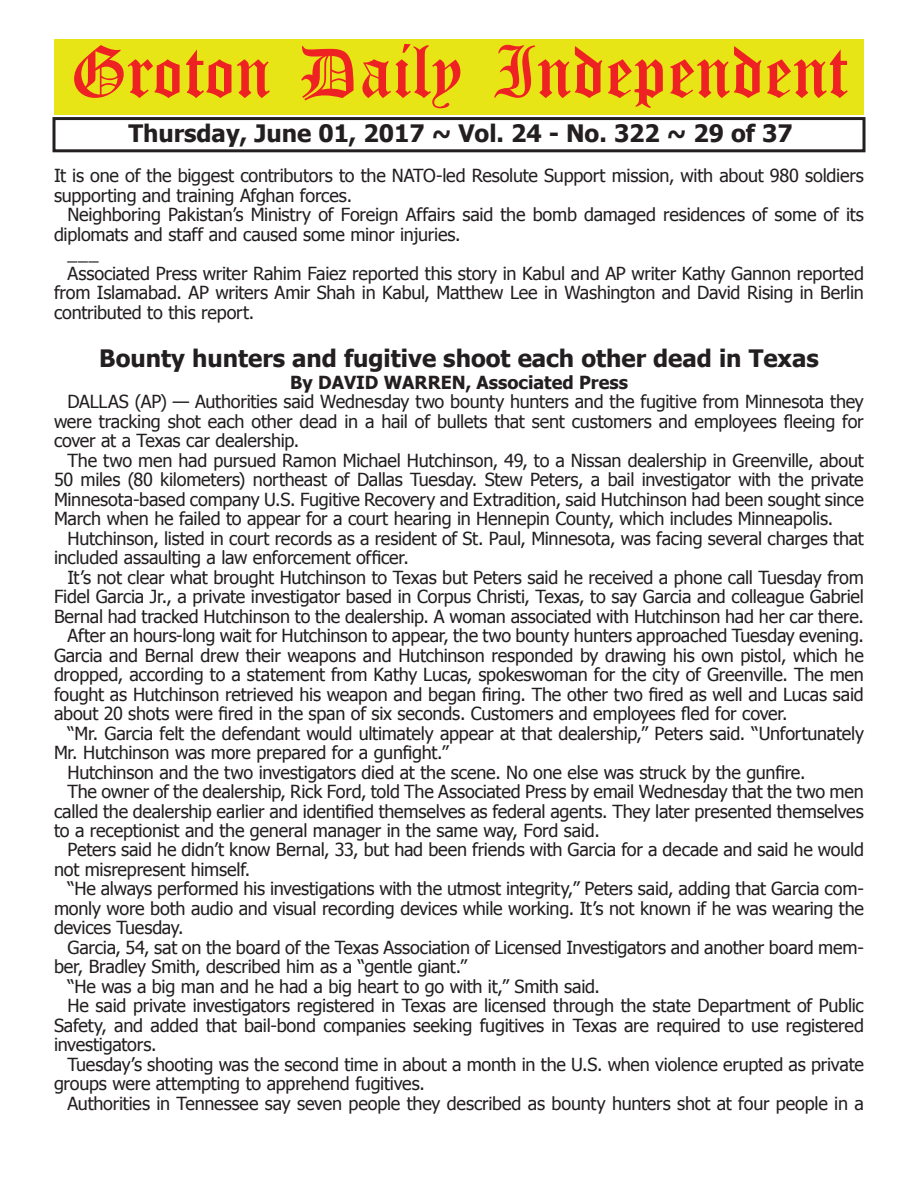
<style>
.page{position:relative;width:918px;height:1188px;background:#fff}
.page>*{position:absolute;margin:0;border:0;box-sizing:border-box;transform-origin:0 0}
.t1{font:54px "Old English Five";color:#ee2123}
.t2{font:700 24px "Tahoma";color:#231f20}
.t3{font:18px/19.5px "Tahoma";letter-spacing:-.01em;color:#231f20}
.t4{font:700 18px "Tahoma";color:#231f20}
</style>
<div class="page">
<div style="left:52px;top:117px;width:814px;height:35px;border:3px solid #231f20"></div>
<div style="left:54px;top:40px;width:810px;height:75px;background:#e7e515"></div>
<h1 class="t1" style="left:70px;top:47px;width:779px">Groton Daily Independent</h1>
<h2 class="t2" style="left:128px;top:116px;width:666px">Thursday, June 01, 2017 ~ Vol. 24 - No. 322 ~ 29 of 37</h2>
<p class="t3" style="left:54px;top:165px;width:811px">It is one of the biggest contributors to the NATO-led Resolute Support mission, with about 980 soldiers supporting and training Afghan forces.</p>
<p class="t3" style="left:68px;top:204px;width:798px">Neighboring Pakistan’s Ministry of Foreign Affairs said the bomb damaged residences of some of its</p>
<p class="t3" style="left:54px;top:224px;width:408px">diplomats and staff and caused some minor injuries.</p>
<p class="t3" style="left:68px;top:243px;width:33px">___</p>
<p class="t3" style="left:68px;top:263px;width:798px">Associated Press writer Rahim Faiez reported this story in Kabul and AP writer Kathy Gannon reported</p>
<p class="t3" style="left:54px;top:282px;width:811px">from Islamabad. AP writers Amir Shah in Kabul, Matthew Lee in Washington and David Rising in Berlin</p>
<p class="t3" style="left:54px;top:302px;width:202px">contributed to this report.</p>
<h2 class="t2" style="left:99px;top:341px;width:721px">Bounty hunters and fugitive shoot each other dead in Texas</h2>
<p class="t4" style="left:290px;top:369px;width:339px">By DAVID WARREN, Associated Press</p>
<p class="t3" style="left:54px;top:391px;width:811px;text-align:justify;text-indent:14px">DALLAS (AP) — Authorities said Wednesday two bounty hunters and the fugitive from Minnesota they were tracking shot each other dead in a hail of bullets that sent customers and employees fleeing for cover at a Texas car dealership.</p>
<p class="t3" style="left:54px;top:450px;width:811px;text-align:justify;text-indent:14px">The two men had pursued Ramon Michael Hutchinson, 49, to a Nissan dealership in Greenville, about 50 miles (80 kilometers) northeast of Dallas Tuesday. Stew Peters, a bail investigator with the private Minnesota-based company U.S. Fugitive Recovery and Extradition, said Hutchinson had been sought since March when he failed to appear for a court hearing in Hennepin County, which includes Minneapolis.</p>
<p class="t3" style="left:54px;top:527px;width:811px;text-indent:14px">Hutchinson, listed in court records as a resident of St. Paul, Minnesota, was facing several charges that included assaulting a law enforcement officer.</p>
<p class="t3" style="left:68px;top:566px;width:798px">It’s not clear what brought Hutchinson to Texas but Peters said he received a phone call Tuesday from</p>
<p class="t3" style="left:54px;top:586px;width:812px">Fidel Garcia Jr., a private investigator based in Corpus Christi, Texas, to say Garcia and colleague Gabriel</p>
<p class="t3" style="left:54px;top:605px;width:811px">Bernal had tracked Hutchinson to the dealership. A woman associated with Hutchinson had her car there.</p>
<p class="t3" style="left:68px;top:625px;width:798px">After an hours-long wait for Hutchinson to appear, the two bounty hunters approached Tuesday evening.</p>
<p class="t3" style="left:54px;top:644px;width:811px">Garcia and Bernal drew their weapons and Hutchinson responded by drawing his own pistol, which he</p>
<p class="t3" style="left:54px;top:664px;width:811px">dropped, according to a statement from Kathy Lucas, spokeswoman for the city of Greenville. The men</p>
<p class="t3" style="left:54px;top:683px;width:811px">fought as Hutchinson retrieved his weapon and began firing. The other two fired as well and Lucas said</p>
<p class="t3" style="left:54px;top:703px;width:735px">about 20 shots were fired in the span of six seconds. Customers and employees fled for cover.</p>
<p class="t3" style="left:68px;top:722px;width:798px">“Mr. Garcia felt the defendant would ultimately appear at that dealership,” Peters said. “Unfortunately</p>
<p class="t3" style="left:54px;top:742px;width:396px">Mr. Hutchinson was more prepared for a gunfight.”</p>
<p class="t3" style="left:68px;top:761px;width:740px">Hutchinson and the two investigators died at the scene. No one else was struck by the gunfire.</p>
<p class="t3" style="left:68px;top:781px;width:798px">The owner of the dealership, Rick Ford, told The Associated Press by email Wednesday that the two men</p>
<p class="t3" style="left:54px;top:800px;width:811px">called the dealership earlier and identified themselves as federal agents. They later presented themselves</p>
<p class="t3" style="left:54px;top:820px;width:547px">to a receptionist and the general manager in the same way, Ford said.</p>
<p class="t3" style="left:68px;top:839px;width:798px">Peters said he didn’t know Bernal, 33, but had been friends with Garcia for a decade and said he would</p>
<p class="t3" style="left:54px;top:859px;width:198px">not misrepresent himself.</p>
<p class="t3" style="left:68px;top:878px;width:798px">“He always performed his investigations with the utmost integrity,” Peters said, adding that Garcia com-</p>
<p class="t3" style="left:54px;top:898px;width:811px">monly wore both audio and visual recording devices while working. It’s not known if he was wearing the</p>
<p class="t3" style="left:54px;top:917px;width:131px">devices Tuesday.</p>
<p class="t3" style="left:68px;top:937px;width:798px">Garcia, 54, sat on the board of the Texas Association of Licensed Investigators and another board mem-</p>
<p class="t3" style="left:54px;top:956px;width:415px">ber, Bradley Smith, described him as a “gentle giant.”</p>
<p class="t3" style="left:68px;top:976px;width:534px">“He was a big man and he had a big heart to go with it,” Smith said.</p>
<p class="t3" style="left:68px;top:995px;width:798px">He said private investigators registered in Texas are licensed through the state Department of Public</p>
<p class="t3" style="left:54px;top:1015px;width:811px">Safety, and added that bail-bond companies seeking fugitives in Texas are required to use registered</p>
<p class="t3" style="left:54px;top:1034px;width:104px">investigators.</p>
<p class="t3" style="left:68px;top:1054px;width:798px">Tuesday’s shooting was the second time in about a month in the U.S. when violence erupted as private</p>
<p class="t3" style="left:54px;top:1073px;width:372px">groups were attempting to apprehend fugitives.</p>
<p class="t3" style="left:68px;top:1093px;width:798px">Authorities in Tennessee say seven people they described as bounty hunters shot at four people in a</p>
</div>
